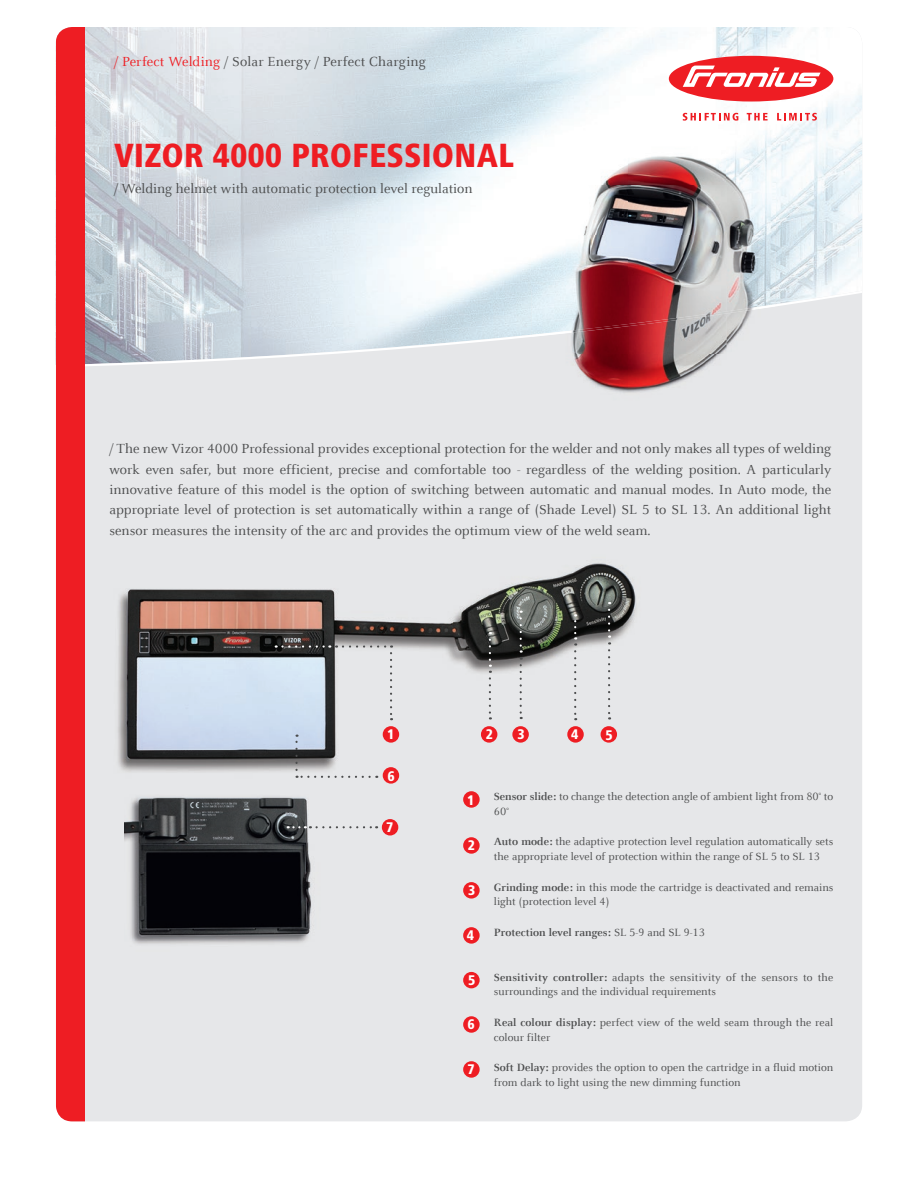
<style>
.page{position:relative;width:918px;height:1188px;background:#fff}
.page>*{position:absolute;margin:0;border:0;box-sizing:border-box;transform-origin:0 0}
.t1{font:800 condensed 34.8px "Frutiger Next LTW1 G";color:#ee1d23}
.t2{font:14.55px/20.2px "Celeste Offc Pro";color:#4b4c4d;text-align:justify}
.t3{font:800 condensed 14.55px "Frutiger Next LTW1 G";color:#fff}
.t4{font:11.55px/14.5px "Celeste Offc Pro";color:#4b4c4d}
.t5{font:700 11.55px "Celeste Offc Pro";color:#4b4c4d}
.s1{color:#ee1d23}
.s2{font-weight:700}
.s3{font-weight:400}
</style>
<div class="page">
<div style="left:56px;top:27px;width:806px;height:1094px;background:#e6e7e9;border-radius:16px"></div>
<svg style="left:85px;top:27px;width:777px;height:339px"></svg>
<div style="left:669px;top:56px;width:164px;height:46px;background:#ee1d23;border-radius:50%"></div>
<svg style="left:683px;top:66px;width:138px;height:21px"></svg>
<svg style="left:683px;top:113px;width:55px;height:8px"></svg>
<svg style="left:747px;top:113px;width:21px;height:7px"></svg>
<svg style="left:777px;top:113px;width:40px;height:8px"></svg>
<div style="left:56px;top:27px;width:29px;height:1094px;background:#ee1d23"></div>
<img style="left:531px;top:337px;width:98px;height:56px">
<img style="left:629px;top:324px;width:98px;height:69px">
<img style="left:727px;top:320px;width:48px;height:46px">
<img style="left:531px;top:136px;width:196px;height:149px">
<img style="left:727px;top:136px;width:48px;height:168px">
<img style="left:531px;top:285px;width:98px;height:33px">
<img style="left:629px;top:285px;width:98px;height:39px">
<img style="left:531px;top:318px;width:147px;height:19px">
<img style="left:678px;top:304px;width:97px;height:16px">
<img style="left:117px;top:563px;width:520px;height:230px">
<svg style="left:343px;top:645px;width:49px;height:75px"></svg>
<svg style="left:276px;top:645px;width:54px;height:3px"></svg>
<div style="left:383px;top:726px;width:16px;height:17px;background:#ee1d23;border-radius:50%"></div>
<div style="left:481px;top:726px;width:16px;height:17px;background:#ee1d23;border-radius:50%"></div>
<div style="left:512px;top:726px;width:17px;height:17px;background:#ee1d23;border-radius:50%"></div>
<div style="left:567px;top:726px;width:17px;height:17px;background:#ee1d23;border-radius:50%"></div>
<div style="left:601px;top:726px;width:16px;height:17px;background:#ee1d23;border-radius:50%"></div>
<svg style="left:489px;top:640px;width:2px;height:79px"></svg>
<svg style="left:520px;top:611px;width:2px;height:108px"></svg>
<svg style="left:574px;top:614px;width:2px;height:106px"></svg>
<svg style="left:608px;top:610px;width:2px;height:109px"></svg>
<img style="left:125px;top:785px;width:206px;height:159px">
<div style="left:382px;top:819px;width:16px;height:17px;background:#ee1d23;border-radius:50%"></div>
<svg style="left:288px;top:826px;width:23px;height:2px"></svg>
<svg style="left:317px;top:826px;width:60px;height:2px"></svg>
<div style="left:463px;top:791px;width:17px;height:17px;background:#ee1d23;border-radius:50%"></div>
<div style="left:463px;top:837px;width:17px;height:17px;background:#ee1d23;border-radius:50%"></div>
<div style="left:463px;top:882px;width:17px;height:17px;background:#ee1d23;border-radius:50%"></div>
<div style="left:463px;top:927px;width:17px;height:17px;background:#ee1d23;border-radius:50%"></div>
<div style="left:463px;top:972px;width:17px;height:16px;background:#ee1d23;border-radius:50%"></div>
<div style="left:463px;top:1016px;width:17px;height:17px;background:#ee1d23;border-radius:50%"></div>
<div style="left:383px;top:767px;width:16px;height:17px;background:#ee1d23;border-radius:50%"></div>
<svg style="left:297px;top:776px;width:73px;height:2px"></svg>
<svg style="left:295px;top:735px;width:3px;height:35px"></svg>
<div style="left:463px;top:1061px;width:17px;height:17px;background:#ee1d23;border-radius:50%"></div>
<p class="t2" style="left:114px;top:52px;width:313px"><span class="s1">/ Perfect Welding</span> / Solar Energy / Perfect Charging</p>
<p class="t1" style="left:114px;top:136px;width:401px">VIZOR 4000 PROFESSIONAL</p>
<p class="t2" style="left:114px;top:179px;width:360px">/ Welding helmet with automatic protection level regulation</p>
<p class="t2" style="left:109px;top:439px;width:723px">/ The new Vizor 4000 Professional provides exceptional protection for the welder and not only makes all types of welding work even safer, but more efficient, precise and comfortable too - regardless of the welding position. A particularly innovative feature of this model is the option of switching between automatic and manual modes. In Auto mode, the appropriate level of protection is set automatically within a range of (Shade Level) SL 5 to SL 13. An additional light sensor measures the intensity of the arc and provides the optimum view of the weld seam.</p>
<p class="t3" style="left:387px;top:726px;width:9px">1</p>
<p class="t3" style="left:486px;top:726px;width:9px">2</p>
<p class="t3" style="left:518px;top:726px;width:9px">3</p>
<p class="t3" style="left:571px;top:726px;width:9px">4</p>
<p class="t3" style="left:605px;top:727px;width:9px">5</p>
<p class="t3" style="left:387px;top:767px;width:9px">6</p>
<p class="t3" style="left:386px;top:819px;width:9px">7</p>
<p class="t3" style="left:467px;top:791px;width:9px">1</p>
<p class="t3" style="left:468px;top:837px;width:9px">2</p>
<p class="t3" style="left:468px;top:882px;width:9px">3</p>
<p class="t3" style="left:467px;top:927px;width:9px">4</p>
<p class="t3" style="left:468px;top:972px;width:9px">5</p>
<p class="t3" style="left:468px;top:1016px;width:9px">6</p>
<p class="t3" style="left:468px;top:1061px;width:9px">7</p>
<p class="t4" style="left:494px;top:789px;width:341px"><span class="s2">Sensor slide:</span> to change the detection angle of ambient light from 80° to<br>60°</p>
<p class="t4" style="left:494px;top:834px;width:341px"><span class="s2">Auto mode:</span> the adaptive protection level regulation automatically sets the appropriate level of protection within the range of SL 5 to SL 13</p>
<p class="t4" style="left:494px;top:880px;width:341px"><span class="s2">Grinding mode:</span> in this mode the cartridge is deactivated and remains light (protection level 4)</p>
<p class="t5" style="left:494px;top:925px;width:213px">Protection level ranges: <span class="s3">SL 5-9 and SL 9-13</span></p>
<p class="t4" style="left:494px;top:970px;width:341px"><span class="s2">Sensitivity controller:</span> adapts the sensitivity of the sensors to the surroundings and the individual requirements</p>
<p class="t4" style="left:494px;top:1015px;width:341px"><span class="s2">Real colour display:</span> perfect view of the weld seam through the real colour filter</p>
<p class="t4" style="left:494px;top:1060px;width:341px"><span class="s2">Soft Delay:</span> provides the option to open the cartridge in a fluid motion from dark to light using the new dimming function</p>
</div>
